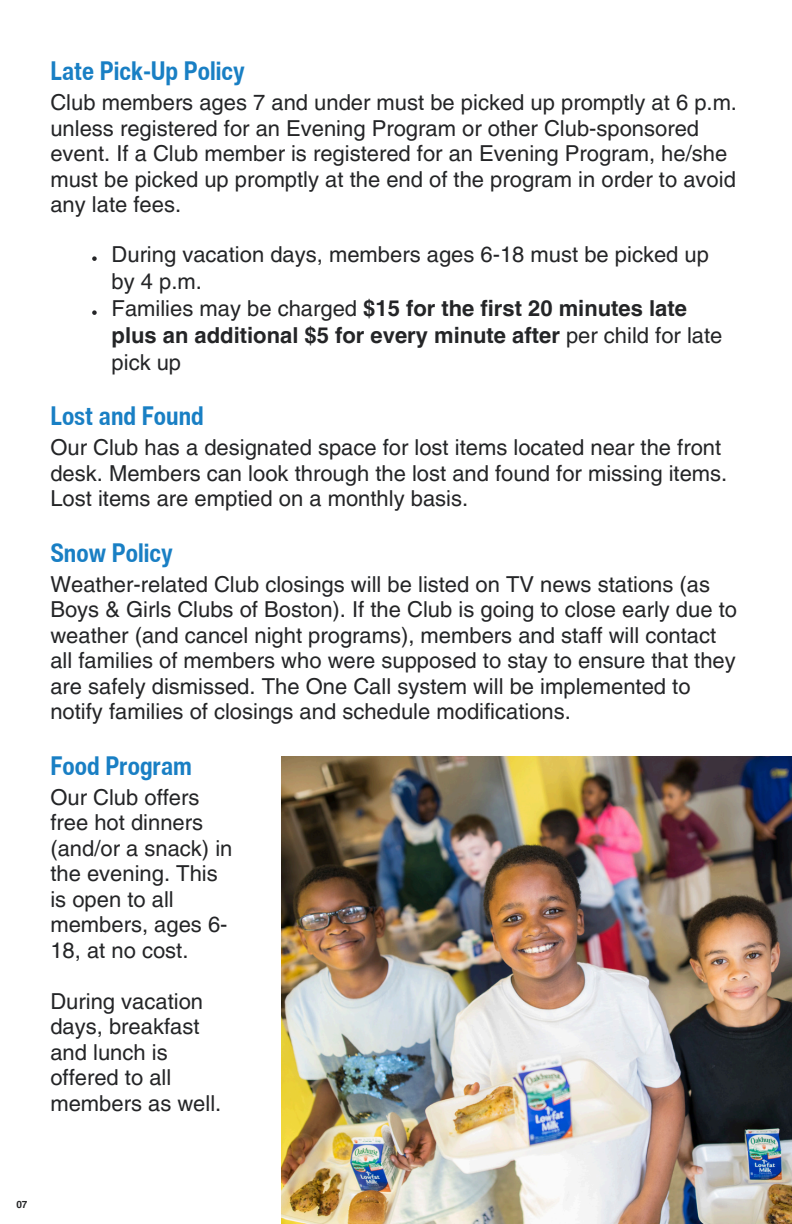
<style>
.page{position:relative;width:792px;height:1224px;background:#fff}
.page>*{position:absolute;margin:0;border:0;box-sizing:border-box;transform-origin:0 0}
.t1{font:700 condensed 26px "Helvetica Now Text";color:#197fc4}
.t2{font:22px/25.6px "Helvetica LT Pro";color:#242527}
.t3{font:700 22px/27px "Helvetica LT Pro";color:#242527}
.t4{font:700 10px "Helvetica LT Pro";color:#242527}
.s1{font-weight:400}
</style>
<div class="page">
<img style="left:281px;top:757px;width:511px;height:467px">
<svg style="left:92px;top:256px;width:5px;height:5px"></svg>
<svg style="left:92px;top:310px;width:5px;height:5px"></svg>
<p class="t1" style="left:50px;top:51px;width:196px">Late Pick-Up Policy</p>
<p class="t2" style="left:50px;top:92px;width:688px">Club members ages 7 and under must be picked up promptly at 6 p.m. unless registered for an Evening Program or other Club-sponsored event. If a Club member is registered for an Evening Program, he/she must be picked up promptly at the end of the program in order to avoid any late fees.</p>
<p class="t2" style="left:112px;top:243px;width:599px;line-height:27px">During vacation days, members ages 6-18 must be picked up by 4 p.m.</p>
<h1 class="t3" style="left:112px;top:297px;width:612px"><span class="s1">Families may be charged</span> $15 for the first 20 minutes late plus an additional $5 for every minute after <span class="s1">per child for late pick up</span></h1>
<p class="t1" style="left:50px;top:396px;width:155px">Lost and Found</p>
<h1 class="t2" style="left:50px;top:437px;width:678px">Our Club has a designated space for lost items located near the front desk. Members can look through the lost and found for missing items.<br>Lost items are emptied on a monthly basis.</h1>
<p class="t1" style="left:50px;top:533px;width:124px">Snow Policy</p>
<p class="t2" style="left:50px;top:573px;width:688px">Weather-related Club closings will be listed on TV news stations (as Boys &amp; Girls Clubs of Boston). If the Club is going to close early due to weather (and cancel night programs), members and staff will contact all families of members who were supposed to stay to ensure that they are safely dismissed. The One Call system will be implemented to notify families of closings and schedule modifications.</p>
<h1 class="t1" style="left:50px;top:746px;width:143px">Food Program</h1>
<p class="t2" style="left:50px;top:786px;width:184px">Our Club offers free hot dinners (and/or a snack) in the evening. This is open to all members, ages 6-<br>18, at no cost.</p>
<p class="t2" style="left:50px;top:990px;width:173px">During vacation days, breakfast and lunch is offered to all members as well.</p>
<p class="t4" style="left:16px;top:1201px;width:13px">07</p>
</div>
